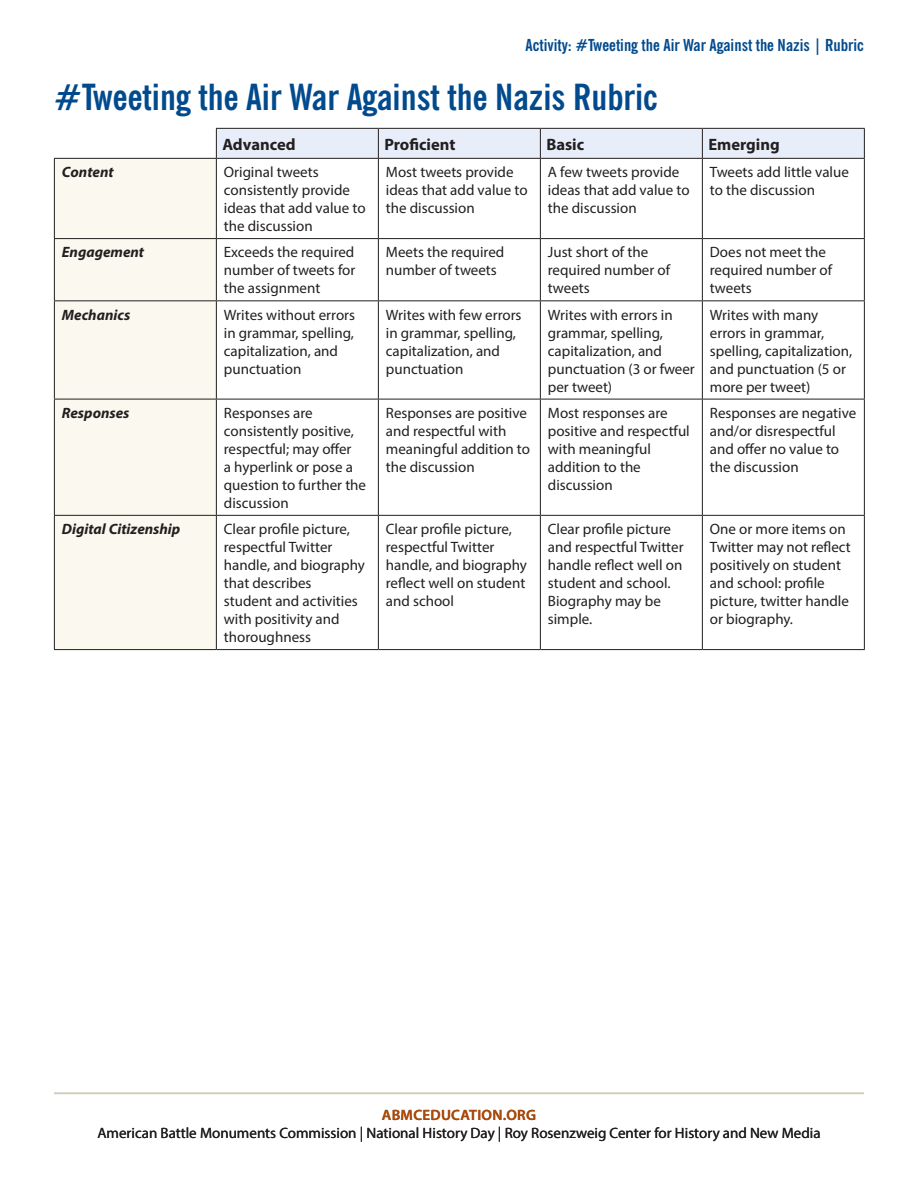
<style>
.page{position:relative;width:918px;height:1188px;background:#fff}
.page>*{position:absolute;margin:0;border:0;box-sizing:border-box;transform-origin:0 0}
.Subhead1{font:700 condensed 36px "News Gothic BT";color:#004a8d}
.t1{font:700 condensed 16.5px "News Gothic BT";color:#004a8d}
.Table_Column_Head{font:700 16.5px "Myriad Pro";color:#231f20}
.Table_Cell_Text{font:15px/18px "Myriad Pro";color:#231f20}
.RunningFooter{font:15px/18px "Myriad Pro";color:#231f20;text-align:center}
.Table_Cell_Text_Bold{font:italic 700 15px "Myriad Pro";color:#231f20}
.s1{font-weight:600;color:#a84b0d}
</style>
<div class="page">
<hr style="left:54px;top:1093px;width:810px;height:1px;background:#d2cbb8">
<div style="left:55px;top:159px;width:161px;height:490px;background:#faf8ef"></div>
<hr style="left:54px;top:159px;width:1px;height:79px;background:#231f20">
<hr style="left:864px;top:159px;width:1px;height:79px;background:#231f20">
<hr style="left:54px;top:239px;width:1px;height:61px;background:#231f20">
<hr style="left:864px;top:239px;width:1px;height:61px;background:#231f20">
<hr style="left:54px;top:301px;width:1px;height:98px;background:#231f20">
<hr style="left:864px;top:301px;width:1px;height:98px;background:#231f20">
<hr style="left:54px;top:399px;width:1px;height:116px;background:#231f20">
<hr style="left:864px;top:399px;width:1px;height:116px;background:#231f20">
<hr style="left:54px;top:516px;width:1px;height:133px;background:#231f20">
<hr style="left:864px;top:516px;width:1px;height:133px;background:#231f20">
<hr style="left:54px;top:649px;width:162px;height:1px;background:#231f20">
<hr style="left:216px;top:649px;width:162px;height:1px;background:#231f20">
<hr style="left:378px;top:649px;width:162px;height:1px;background:#231f20">
<hr style="left:540px;top:649px;width:162px;height:1px;background:#231f20">
<hr style="left:702px;top:649px;width:163px;height:1px;background:#231f20">
<svg style="left:216px;top:128px;width:649px;height:30px;background:#dfe5f1"></svg>
<hr style="left:54px;top:158px;width:162px;height:1px;background:#231f20">
<hr style="left:216px;top:158px;width:162px;height:1px;background:#231f20">
<hr style="left:216px;top:159px;width:1px;height:79px;background:#231f20">
<hr style="left:378px;top:158px;width:162px;height:1px;background:#231f20">
<hr style="left:378px;top:159px;width:1px;height:79px;background:#231f20">
<hr style="left:540px;top:158px;width:162px;height:1px;background:#231f20">
<hr style="left:540px;top:159px;width:1px;height:79px;background:#231f20">
<hr style="left:702px;top:158px;width:163px;height:1px;background:#231f20">
<hr style="left:702px;top:159px;width:1px;height:79px;background:#231f20">
<hr style="left:54px;top:238px;width:162px;height:1px;background:#231f20">
<hr style="left:216px;top:238px;width:162px;height:1px;background:#231f20">
<hr style="left:216px;top:239px;width:1px;height:61px;background:#231f20">
<hr style="left:378px;top:238px;width:162px;height:1px;background:#231f20">
<hr style="left:378px;top:239px;width:1px;height:61px;background:#231f20">
<hr style="left:540px;top:238px;width:162px;height:1px;background:#231f20">
<hr style="left:540px;top:239px;width:1px;height:61px;background:#231f20">
<hr style="left:702px;top:238px;width:163px;height:1px;background:#231f20">
<hr style="left:702px;top:239px;width:1px;height:61px;background:#231f20">
<hr style="left:54px;top:300px;width:162px;height:1px;background:#231f20">
<hr style="left:216px;top:300px;width:162px;height:1px;background:#231f20">
<hr style="left:216px;top:301px;width:1px;height:98px;background:#231f20">
<hr style="left:378px;top:300px;width:162px;height:1px;background:#231f20">
<hr style="left:378px;top:301px;width:1px;height:98px;background:#231f20">
<hr style="left:540px;top:300px;width:162px;height:1px;background:#231f20">
<hr style="left:540px;top:301px;width:1px;height:98px;background:#231f20">
<hr style="left:702px;top:300px;width:163px;height:1px;background:#231f20">
<hr style="left:702px;top:301px;width:1px;height:98px;background:#231f20">
<hr style="left:54px;top:399px;width:162px;height:1px;background:#231f20">
<hr style="left:216px;top:399px;width:162px;height:1px;background:#231f20">
<hr style="left:216px;top:399px;width:1px;height:116px;background:#231f20">
<hr style="left:378px;top:399px;width:162px;height:1px;background:#231f20">
<hr style="left:378px;top:399px;width:1px;height:116px;background:#231f20">
<hr style="left:540px;top:399px;width:162px;height:1px;background:#231f20">
<hr style="left:540px;top:399px;width:1px;height:116px;background:#231f20">
<hr style="left:702px;top:399px;width:163px;height:1px;background:#231f20">
<hr style="left:702px;top:399px;width:1px;height:116px;background:#231f20">
<hr style="left:54px;top:515px;width:162px;height:1px;background:#231f20">
<hr style="left:216px;top:515px;width:162px;height:1px;background:#231f20">
<hr style="left:216px;top:516px;width:1px;height:133px;background:#231f20">
<hr style="left:378px;top:515px;width:162px;height:1px;background:#231f20">
<hr style="left:378px;top:516px;width:1px;height:133px;background:#231f20">
<hr style="left:540px;top:515px;width:162px;height:1px;background:#231f20">
<hr style="left:540px;top:516px;width:1px;height:133px;background:#231f20">
<hr style="left:702px;top:515px;width:163px;height:1px;background:#231f20">
<hr style="left:702px;top:516px;width:1px;height:133px;background:#231f20">
<p class="t1" style="left:526px;top:35px;width:340px">Activity: #Tweeting the Air War Against the Nazis | Rubric</p>
<p class="Subhead1" style="left:54px;top:75px;width:605px">#Tweeting the Air War Against the Nazis Rubric</p>
<p class="Table_Column_Head" style="left:222px;top:133px;width:75px">Advanced</p>
<p class="Table_Column_Head" style="left:384px;top:133px;width:73px">Proficient</p>
<p class="Table_Column_Head" style="left:546px;top:133px;width:39px">Basic</p>
<p class="Table_Column_Head" style="left:708px;top:133px;width:73px">Emerging</p>
<p class="Table_Cell_Text_Bold" style="left:62px;top:162px;width:53px">Content</p>
<p class="Table_Cell_Text" style="left:224px;top:163px;width:143px">Original tweets consistently provide ideas that add value to the discussion</p>
<p class="Table_Cell_Text" style="left:386px;top:163px;width:143px">Most tweets provide ideas that add value to the discussion</p>
<p class="Table_Cell_Text" style="left:548px;top:163px;width:143px">A few tweets provide ideas that add value to the discussion</p>
<p class="Table_Cell_Text" style="left:710px;top:163px;width:141px">Tweets add little value to the discussion</p>
<p class="Table_Cell_Text_Bold" style="left:62px;top:243px;width:84px">Engagement</p>
<p class="Table_Cell_Text" style="left:224px;top:243px;width:133px;text-align:justify">Exceeds the required number of tweets for the assignment</p>
<p class="Table_Cell_Text" style="left:386px;top:243px;width:120px">Meets the required number of tweets</p>
<p class="Table_Cell_Text" style="left:548px;top:243px;width:124px">Just short of the required number of tweets</p>
<p class="Table_Cell_Text" style="left:710px;top:243px;width:124px">Does not meet the required number of tweets</p>
<p class="Table_Cell_Text_Bold" style="left:62px;top:305px;width:70px">Mechanics</p>
<p class="Table_Cell_Text" style="left:224px;top:305px;width:133px">Writes without errors in grammar, spelling, capitalization, and punctuation</p>
<p class="Table_Cell_Text" style="left:386px;top:305px;width:137px">Writes with few errors in grammar, spelling, capitalization, and punctuation</p>
<p class="Table_Cell_Text" style="left:548px;top:305px;width:149px">Writes with errors in grammar, spelling, capitalization, and punctuation (3 or fweer per tweet)</p>
<p class="Table_Cell_Text" style="left:710px;top:305px;width:144px">Writes with many errors in grammar, spelling, capitalization, and punctuation (5 or more per tweet)</p>
<p class="Table_Cell_Text_Bold" style="left:62px;top:403px;width:69px">Responses</p>
<p class="Table_Cell_Text" style="left:224px;top:404px;width:144px">Responses are consistently positive, respectful; may offer<br>a hyperlink or pose a question to further the discussion</p>
<p class="Table_Cell_Text" style="left:386px;top:404px;width:146px">Responses are positive and respectful with meaningful addition to the discussion</p>
<p class="Table_Cell_Text" style="left:548px;top:404px;width:143px">Most responses are positive and respectful with meaningful addition to the discussion</p>
<p class="Table_Cell_Text" style="left:710px;top:404px;width:148px">Responses are negative and/or disrespectful and offer no value to the discussion</p>
<p class="Table_Cell_Text_Bold" style="left:62px;top:519px;width:120px">Digital Citizenship</p>
<p class="Table_Cell_Text" style="left:224px;top:520px;width:143px">Clear profile picture, respectful Twitter handle, and biography that describes<br>student and activities with positivity and thoroughness</p>
<p class="Table_Cell_Text" style="left:386px;top:520px;width:143px">Clear profile picture, respectful Twitter handle, and biography reflect well on student and school</p>
<p class="Table_Cell_Text" style="left:548px;top:520px;width:137px">Clear profile picture and respectful Twitter handle reflect well on student and school.<br>Biography may be simple.</p>
<p class="Table_Cell_Text" style="left:710px;top:520px;width:142px">One or more items on<br>Twitter may not reflect positively on student and school: profile picture, twitter handle or biography.</p>
<p class="RunningFooter" style="left:97px;top:1105px;width:725px"><span class="s1">ABMCEDUCATION.ORG<br></span>American Battle Monuments Commission | National History Day | Roy Rosenzweig Center for History and New Media</p>
</div>
